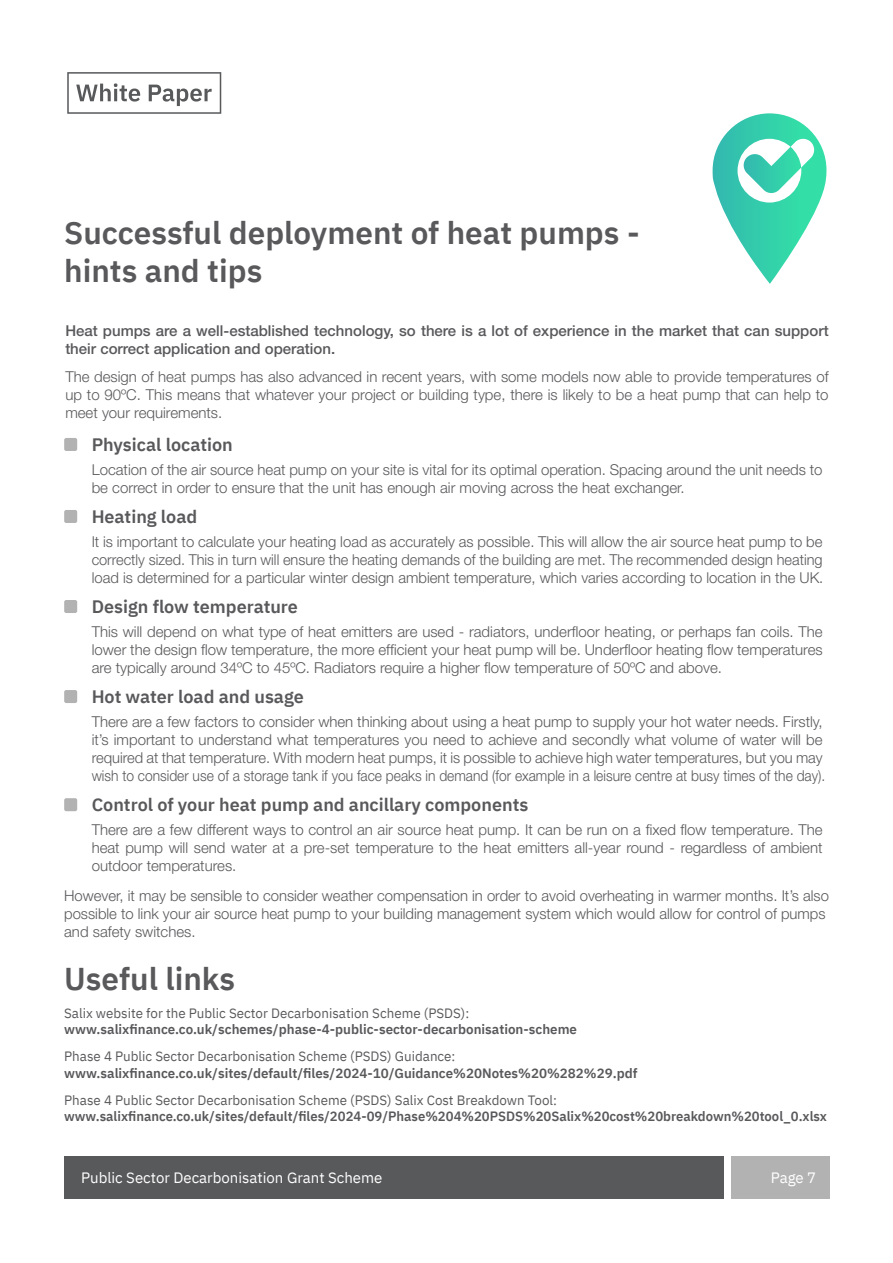
<style>
.page{position:relative;width:893px;height:1263px;background:#fff}
.page>*{position:absolute;margin:0;border:0;box-sizing:border-box;transform-origin:0 0}
.t1{font:600 31.5px/37.5px "IBM Plex Sans";color:#59595c}
.t2{font:600 18px "IBM Plex Sans";color:#59595c}
.t3{font:300 15px/18px "Helvetica Neue LT Pro";color:#59595c;text-align:justify}
.t4{font:500 15px/18px "Helvetica Neue LT Pro";color:#59595c}
.t5{font:15px "IBM Plex Sans";color:#fff}
.t6{font:600 13.5px "IBM Plex Sans";color:#59595c}
.t7{font:13.5px "IBM Plex Sans";color:#59595c}
</style>
<div class="page">
<svg style="left:67px;top:72px;width:154px;height:42px"></svg>
<div style="left:731px;top:1157px;width:99px;height:42px;background:#b2b2b3"></div>
<div style="left:64px;top:1157px;width:660px;height:42px;background:#58595b"></div>
<div style="left:64px;top:438px;width:13px;height:13px;background:#b2b2b3;border-radius:2px"></div>
<div style="left:64px;top:510px;width:13px;height:13px;background:#b2b2b3;border-radius:2px"></div>
<div style="left:64px;top:600px;width:13px;height:13px;background:#b2b2b3;border-radius:2px"></div>
<div style="left:64px;top:690px;width:13px;height:13px;background:#b2b2b3;border-radius:2px"></div>
<div style="left:64px;top:798px;width:13px;height:13px;background:#b2b2b3;border-radius:2px"></div>
<svg style="left:713px;top:113px;width:113px;height:171px"></svg>
<h1 class="t1" style="left:64px;top:212px;width:577px">Successful deployment of heat pumps - hints and tips</h1>
<p class="t4" style="left:65px;top:321px;width:765px">Heat pumps are a well-established technology, so there is a lot of experience in the market that can support their correct application and operation.</p>
<p class="t3" style="left:65px;top:367px;width:765px">The design of heat pumps has also advanced in recent years, with some models now able to provide temperatures of up to 90ºC. This means that whatever your project or building type, there is likely to be a heat pump that can help to meet your requirements.</p>
<p class="t2" style="left:92px;top:430px;width:143px">Physical location</p>
<p class="t3" style="left:92px;top:460px;width:732px">Location of the air source heat pump on your site is vital for its optimal operation. Spacing around the unit needs to be correct in order to ensure that the unit has enough air moving across the heat exchanger.</p>
<p class="t2" style="left:92px;top:502px;width:107px">Heating load</p>
<p class="t3" style="left:92px;top:532px;width:733px">It is important to calculate your heating load as accurately as possible. This will allow the air source heat pump to be correctly sized. This in turn will ensure the heating demands of the building are met. The recommended design heating load is determined for a particular winter design ambient temperature, which varies according to location in the UK.</p>
<p class="t2" style="left:92px;top:592px;width:208px">Design flow temperature</p>
<p class="t3" style="left:92px;top:622px;width:732px">This will depend on what type of heat emitters are used - radiators, underfloor heating, or perhaps fan coils. The lower the design flow temperature, the more efficient your heat pump will be. Underfloor heating flow temperatures are typically around 34ºC to 45ºC. Radiators require a higher flow temperature of 50ºC and above.</p>
<p class="t2" style="left:92px;top:682px;width:214px">Hot water load and usage</p>
<p class="t3" style="left:92px;top:712px;width:735px;text-align:left">There are a few factors to consider when thinking about using a heat pump to supply your hot water needs. Firstly, it’s important to understand what temperatures you need to achieve and secondly what volume of water will be required at that temperature. With modern heat pumps, it is possible to achieve high water temperatures, but you may wish to consider use of a storage tank if you face peaks in demand (for example in a leisure centre at busy times of the day).</p>
<p class="t2" style="left:92px;top:790px;width:438px">Control of your heat pump and ancillary components</p>
<p class="t3" style="left:92px;top:820px;width:732px">There are a few different ways to control an air source heat pump. It can be run on a fixed flow temperature. The heat pump will send water at a pre-set temperature to the heat emitters all-year round - regardless of ambient outdoor temperatures.</p>
<p class="t3" style="left:64px;top:886px;width:766px;text-align:left">However, it may be sensible to consider weather compensation in order to avoid overheating in warmer months. It’s also possible to link your air source heat pump to your building management system which would allow for control of pumps and safety switches.</p>
<h1 class="t1" style="left:64px;top:957px;width:172px">Useful links</h1>
<p class="t7" style="left:64px;top:1002px;width:407px">Salix website for the Public Sector Decarbonisation Scheme (PSDS):</p>
<p class="t6" style="left:64px;top:1019px;width:514px">www.salixfinance.co.uk/schemes/phase-4-public-sector-decarbonisation-scheme</p>
<p class="t7" style="left:64px;top:1046px;width:393px">Phase 4 Public Sector Decarbonisation Scheme (PSDS) Guidance:</p>
<p class="t6" style="left:64px;top:1062px;width:575px">www.salixfinance.co.uk/sites/default/files/2024-10/Guidance%20Notes%20%282%29.pdf</p>
<p class="t7" style="left:64px;top:1089px;width:494px">Phase 4 Public Sector Decarbonisation Scheme (PSDS) Salix Cost Breakdown Tool:</p>
<p class="t6" style="left:64px;top:1106px;width:764px">www.salixfinance.co.uk/sites/default/files/2024-09/Phase%204%20PSDS%20Salix%20cost%20breakdown%20tool_0.xlsx</p>
<p class="t5" style="left:81px;top:1166px;width:303px">Public Sector Decarbonisation Grant Scheme</p>
<p class="t5" style="left:771px;top:1166px;width:47px">Page 7</p>
</div>
